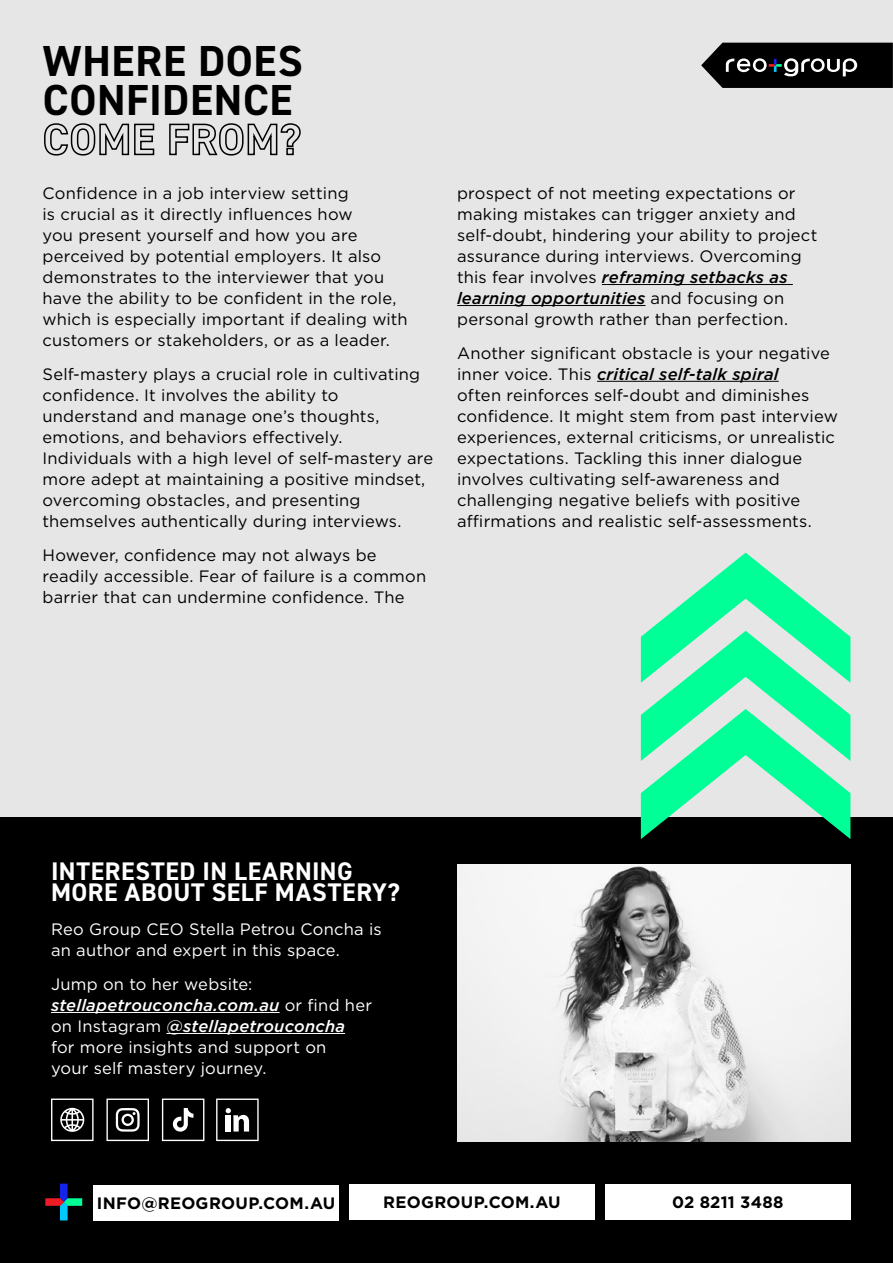
<style>
.page{position:relative;width:893px;height:1263px;background:#e6e6e6}
.page>*{position:absolute;margin:0;border:0;box-sizing:border-box;transform-origin:0 0}
.t1{font:700 43.5px/39px "DIN2014";letter-spacing:.015em;color:#000}
.t2{font:700 25.5px/21px "DIN2014";letter-spacing:.025em;color:#fff}
.t3{font:16.5px/21px "Gotham";letter-spacing:.01em;color:#000}
.t4{font:16.5px/21px "Gotham";letter-spacing:.01em;color:#fff}
.t5{font:700 16.5px "Gotham";letter-spacing:.015em;color:#000}
.s1{font-weight:500;font-style:italic}
</style>
<div class="page">
<div style="left:0;top:818px;width:893px;height:323px;background:#000"></div>
<hr style="left:51px;top:1012px;width:229px;height:1px;background:#fff">
<hr style="left:166px;top:1033px;width:179px;height:1px;background:#fff">
<div style="left:0;top:1141px;width:893px;height:122px;background:#000"></div>
<div style="left:94px;top:1184px;width:245px;height:36px;background:#fff"></div>
<div style="left:349px;top:1183px;width:246px;height:36px;background:#fff"></div>
<div style="left:605px;top:1183px;width:245px;height:36px;background:#fff"></div>
<svg style="left:45px;top:1183px;width:37px;height:37px"></svg>
<svg style="left:51px;top:1098px;width:43px;height:43px"></svg>
<svg style="left:106px;top:1098px;width:43px;height:43px"></svg>
<svg style="left:162px;top:1098px;width:42px;height:43px"></svg>
<svg style="left:216px;top:1098px;width:43px;height:43px"></svg>
<hr style="left:602px;top:284px;width:191px;height:1px;background:#000">
<hr style="left:457px;top:305px;width:188px;height:1px;background:#000">
<hr style="left:597px;top:381px;width:182px;height:1px;background:#000">
<img style="left:457px;top:864px;width:393px;height:277px">
<svg style="left:641px;top:553px;width:209px;height:286px"></svg>
<svg style="left:701px;top:43px;width:192px;height:45px;background:#232424"></svg>
<h1 class="t1" style="left:43px;top:41px;width:262px">WHERE DOES<br>CONFIDENCE<br>COME FROM?</h1>
<p class="t3" style="left:43px;top:182px;width:367px">Confidence in a job interview setting<br>is crucial as it directly influences how<br>you present yourself and how you are perceived by potential employers. It also demonstrates to the interviewer that you have the ability to be confident in the role, which is especially important if dealing with customers or stakeholders, or as a leader.</p>
<p class="t3" style="left:43px;top:363px;width:392px">Self-mastery plays a crucial role in cultivating confidence. It involves the ability to understand and manage one’s thoughts, emotions, and behaviors effectively.<br>Individuals with a high level of self-mastery are more adept at maintaining a positive mindset, overcoming obstacles, and presenting themselves authentically during interviews.</p>
<p class="t3" style="left:43px;top:544px;width:385px">However, confidence may not always be readily accessible. Fear of failure is a common barrier that can undermine confidence. The</p>
<p class="t3" style="left:457px;top:182px;width:362px">prospect of not meeting expectations or making mistakes can trigger anxiety and self-doubt, hindering your ability to project assurance during interviews. Overcoming this fear involves <span class="s1">reframing setbacks as learning opportunities</span> and focusing on personal growth rather than perfection.</p>
<p class="t3" style="left:457px;top:342px;width:382px">Another significant obstacle is your negative inner voice. This <span class="s1">critical self-talk spiral<br></span>often reinforces self-doubt and diminishes confidence. It might stem from past interview experiences, external criticisms, or unrealistic expectations. Tackling this inner dialogue involves cultivating self-awareness and challenging negative beliefs with positive affirmations and realistic self-assessments.</p>
<h2 class="t2" style="left:51px;top:861px;width:350px">INTERESTED IN LEARNING<br>MORE ABOUT SELF MASTERY?</h2>
<p class="t4" style="left:51px;top:918px;width:332px">Reo Group CEO Stella Petrou Concha is an author and expert in this space.</p>
<p class="t4" style="left:51px;top:973px;width:323px">Jump on to her website: <span class="s1">stellapetrouconcha.com.au</span> or find her on Instagram <span class="s1">@stellapetrouconcha </span>for more insights and support on<br>your self mastery journey.</p>
<p class="t5" style="left:97px;top:1192px;width:240px">INFO@REOGROUP.COM.AU</p>
<p class="t5" style="left:383px;top:1191px;width:179px">REOGROUP.COM.AU</p>
<p class="t5" style="left:672px;top:1191px;width:113px">02 8211 3488</p>
</div>
